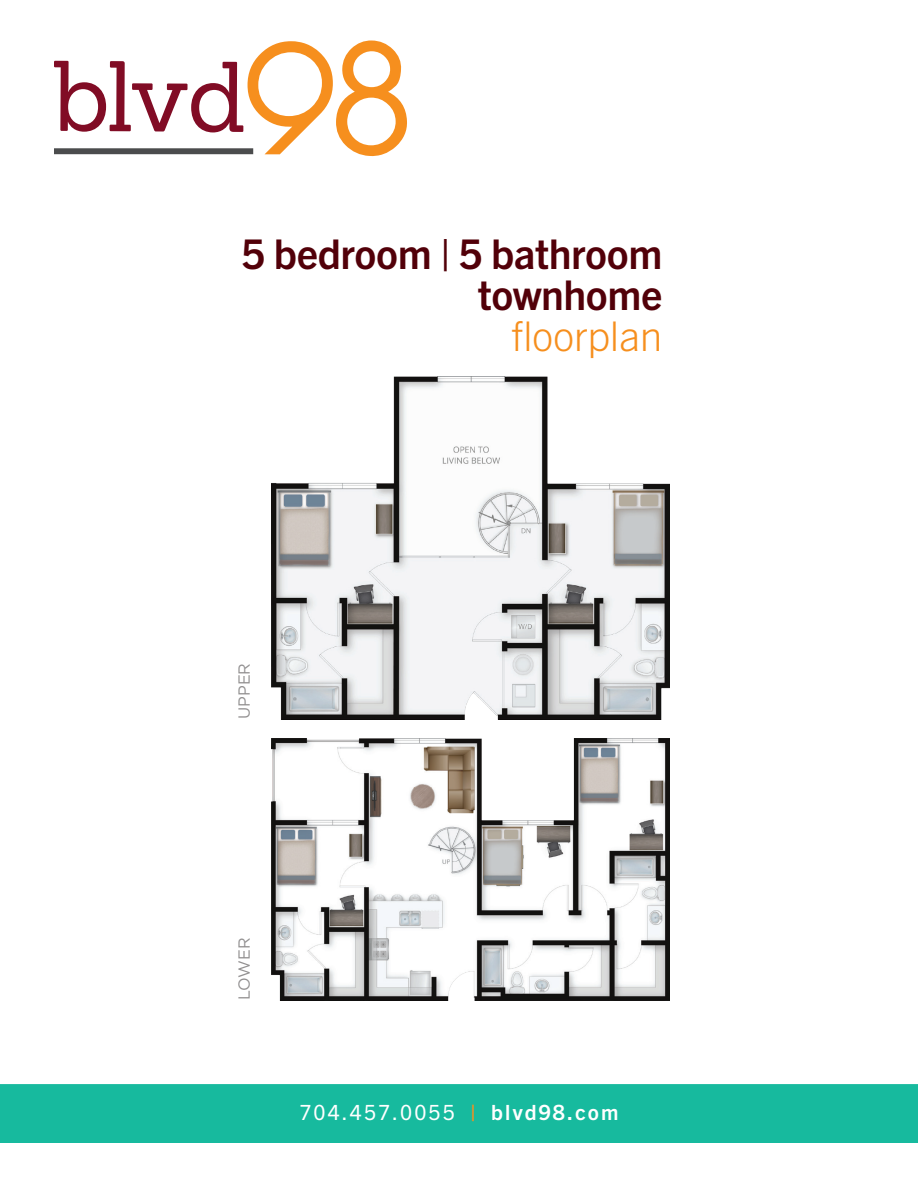
<style>
.page{position:relative;width:918px;height:1188px;background:#fff}
.page>*{position:absolute;margin:0;border:0;box-sizing:border-box;transform-origin:0 0}
.t1{font:700 41.1px/41.1px "Trade Gothic Next LT Pro";letter-spacing:-.01em;color:#520009;text-align:right}
.t2{font:300 41.1px "Trade Gothic Next LT Pro";letter-spacing:-.01em;color:#f68f1e}
.t3{font:21px "Trade Gothic Next LT Pro";letter-spacing:.1em;color:#fff}
.t4{font:16.05px "Gotham";color:#231f20}
.s1{font-weight:800;color:#f68f1e}
.s2{font-weight:700}
</style>
<div class="page">
<svg style="left:54px;top:40px;width:353px;height:116px"></svg>
<div style="left:0;top:1084px;width:918px;height:59px;background:#17ba9e"></div>
<img style="left:272px;top:738px;width:397px;height:262px">
<img style="left:272px;top:377px;width:397px;height:342px">
<p class="t1" style="left:242px;top:231px;width:422px">5 bedroom | 5 bathroom townhome</p>
<p class="t2" style="left:511px;top:308px;width:153px">floorplan</p>
<p class="t4" style="left:234px;top:719px;width:58px;rotate:-90deg">UPPER</p>
<p class="t4" style="left:234px;top:1000px;width:64px;rotate:-90deg">LOWER</p>
<p class="t3" style="left:299px;top:1097px;width:321px">704.457.0055 <span class="s1">|</span> <span class="s2">blvd98.com</span></p>
</div>
